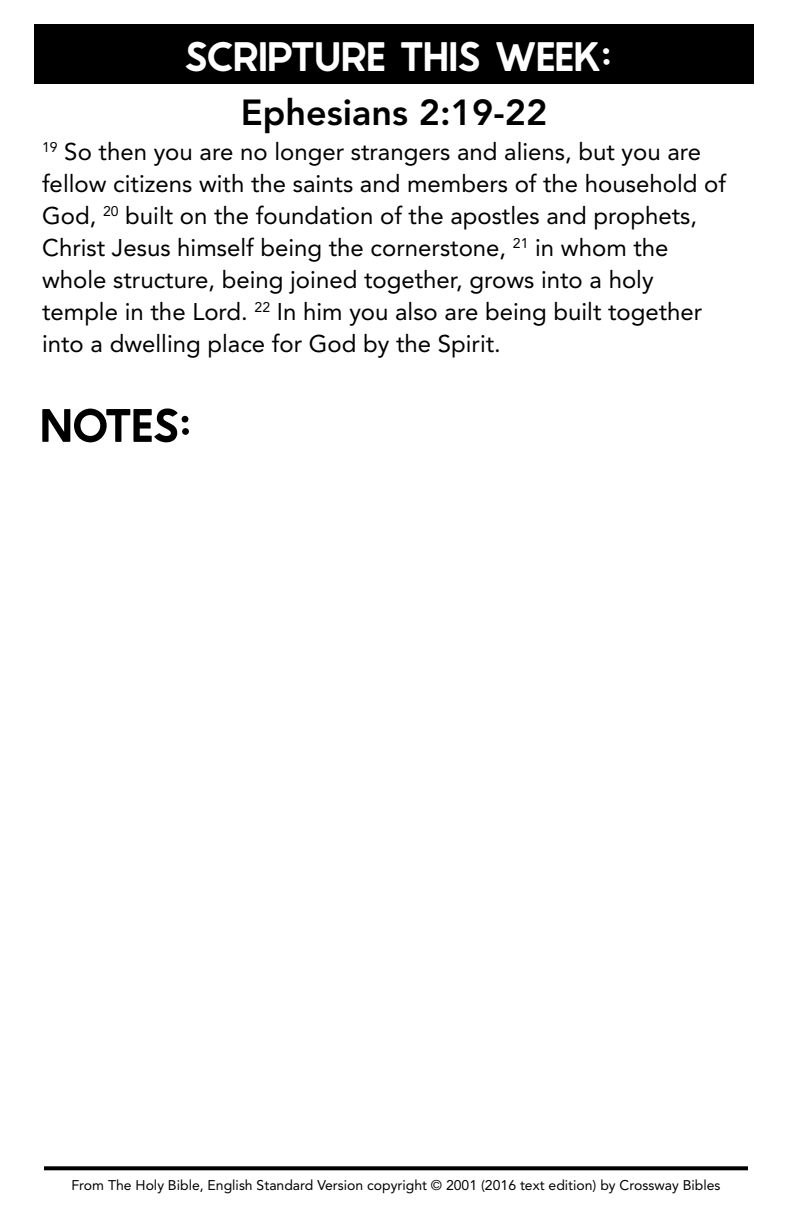
<style>
.page{position:relative;width:792px;height:1224px;background:#fff}
.page>*{position:absolute;margin:0;border:0;box-sizing:border-box;transform-origin:0 0}
.t1{font:44px "Crafty Font";letter-spacing:.025em;color:#fff}
.t2{font:800 36px "Avenir LT Std";color:#000}
.t3{font:24px/32px "Avenir LT Std";color:#000}
.t4{font:14px "Avenir LT Std";color:#000}
</style>
<div class="page">
<svg style="left:42px;top:408px;width:147px;height:34px"></svg>
<svg style="left:44px;top:1166px;width:704px;height:4px;background:#131313"></svg>
<div style="left:34px;top:24px;width:720px;height:60px;background:#000"></div>
<h1 class="t1" style="left:185px;top:36px;width:428px">SCRIPTURE THIS WEEK:</h1>
<h2 class="t2" style="left:241px;top:91px;width:308px">Ephesians 2:19-22</h2>
<p class="t3" style="left:42px;top:136px;width:685px"><sup>19</sup> So then you are no longer strangers and aliens, but you are fellow citizens with the saints and members of the household of God, <sup>20</sup> built on the foundation of the apostles and prophets, Christ Jesus himself being the cornerstone, <sup>21</sup> in whom the whole structure, being joined together, grows into a holy temple in the Lord. <sup>22</sup> In him you also are being built together into a dwelling place for God by the Spirit.</p>
<p class="t4" style="left:71px;top:1177px;width:651px">From The Holy Bible, English Standard Version copyright © 2001 (2016 text edition) by Crossway Bibles</p>
</div>
